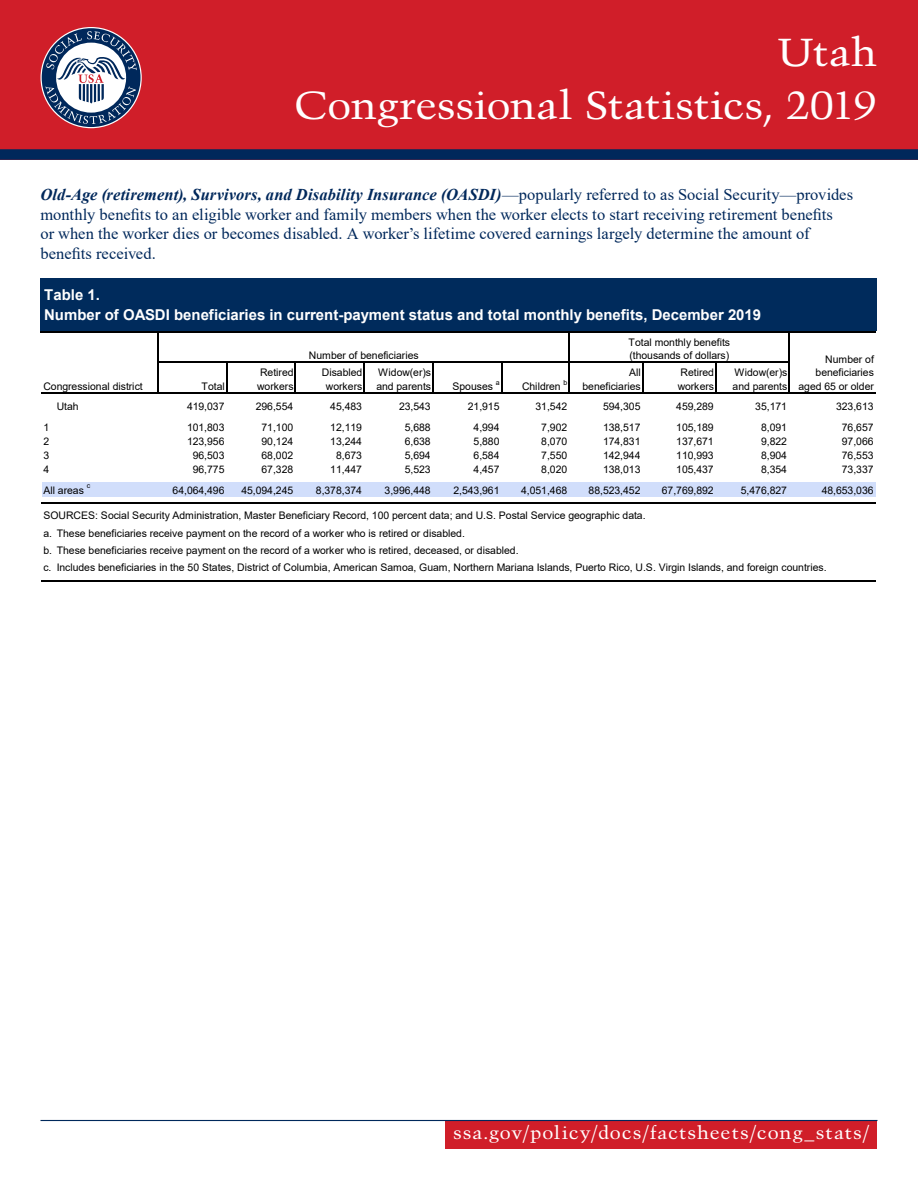
<style>
.page{position:relative;width:918px;height:1188px;background:#fff}
.page>*{position:absolute;margin:0;border:0;box-sizing:border-box;transform-origin:0 0}
.t1{font:39px/53.6px "Trump Mediaeval";letter-spacing:-.01em;color:#fff;text-align:right;scale:1.1 1}
.t2{font:18px "Trump Mediaeval";letter-spacing:.045em;color:#fff;scale:1.1 1}
.t3{font:16.5px/19.5px "Times New Roman";color:#00285b}
.t4{font:700 15px/19.2px "Arial";color:#fff}
.t5{font:10.5px/13.6px "Arial";letter-spacing:-.005em;color:#000}
.t6{font:7.05px "Arial";color:#000}
.s1{font-weight:700;font-style:italic}
</style>
<div class="page">
<div style="left:0;top:0;width:918px;height:160px;background:#d01e29"></div>
<div style="left:0;top:149px;width:918px;height:11px;background:#00285b"></div>
<div style="left:446px;top:1121px;width:432px;height:28px;background:#d01e29"></div>
<hr style="left:40px;top:1120px;width:838px;height:1px;background:#00285b">
<svg style="left:42px;top:28px;width:99px;height:99px"></svg>
<svg style="left:45px;top:31px;width:92px;height:93px;background:#89859c"></svg>
<div style="left:42px;top:280px;width:834px;height:52px;background:#002b5c"></div>
<div style="left:42px;top:482px;width:834px;height:15px;background:#d1defb"></div>
<hr style="left:41px;top:278px;width:1px;height:53px;background:#002b5c">
<hr style="left:157px;top:332px;width:2px;height:62px;background:#000">
<hr style="left:569px;top:332px;width:1px;height:62px;background:#000">
<hr style="left:788px;top:332px;width:2px;height:62px;background:#000">
<hr style="left:226px;top:363px;width:1px;height:31px;background:#000">
<hr style="left:295px;top:363px;width:1px;height:31px;background:#000">
<hr style="left:363px;top:363px;width:2px;height:31px;background:#000">
<hr style="left:432px;top:363px;width:2px;height:31px;background:#000">
<hr style="left:501px;top:363px;width:1px;height:31px;background:#000">
<hr style="left:642px;top:363px;width:1px;height:31px;background:#000">
<hr style="left:715px;top:363px;width:2px;height:31px;background:#000">
<hr style="left:42px;top:278px;width:834px;height:2px;background:#002b5c">
<hr style="left:41px;top:331px;width:835px;height:1px;background:#000">
<hr style="left:159px;top:362px;width:631px;height:1px;background:#000">
<hr style="left:41px;top:392px;width:835px;height:2px;background:#000">
<hr style="left:41px;top:502px;width:835px;height:1px;background:#000">
<hr style="left:41px;top:580px;width:835px;height:2px;background:#000">
<h1 class="t1" style="left:295px;top:25px;width:531px">Utah<br>Congressional Statistics, 2019</h1>
<p class="t3" style="left:40px;top:185px;width:814px"><span class="s1">Old-Age (retirement), Survivors, and Disability Insurance (OASDI)</span>—popularly referred to as Social Security—provides monthly benefits to an eligible worker and family members when the worker elects to start receiving retirement benefits<br>or when the worker dies or becomes disabled. A worker’s lifetime covered earnings largely determine the amount of benefits received.</p>
<p class="t4" style="left:44px;top:286px;width:719px">Table 1.<br>Number of OASDI beneficiaries in current-payment status and total monthly benefits, December 2019</p>
<p class="t5" style="left:309px;top:349px;width:111px">Number of beneficiaries</p>
<p class="t5" style="left:629px;top:335px;width:103px">Total monthly benefits (thousands of dollars)</p>
<p class="t5" style="left:798px;top:352px;width:77px;text-align:right">Number of beneficiaries aged 65 or older</p>
<p class="t5" style="left:257px;top:366px;width:38px">Retired workers</p>
<p class="t5" style="left:322px;top:366px;width:42px;text-align:center">Disabled workers</p>
<p class="t5" style="left:376px;top:366px;width:56px">Widow(er)s and parents</p>
<p class="t6" style="left:564px;top:378px;width:5px">b</p>
<p class="t5" style="left:582px;top:366px;width:60px;text-align:right">All beneficiaries</p>
<p class="t5" style="left:678px;top:366px;width:38px">Retired workers</p>
<p class="t5" style="left:733px;top:366px;width:56px">Widow(er)s and parents</p>
<p class="t5" style="left:453px;top:379px;width:42px">Spouses</p>
<p class="t6" style="left:496px;top:378px;width:5px">a</p>
<p class="t5" style="left:522px;top:379px;width:40px">Children</p>
<p class="t5" style="left:43px;top:379px;width:101px">Congressional district</p>
<p class="t5" style="left:43px;top:420px;width:7px;line-height:14.2px;text-align:justify">1<br>2<br>3<br>4</p>
<p class="t5" style="left:43px;top:483px;width:42px">All areas</p>
<p class="t6" style="left:87px;top:481px;width:5px">c</p>
<p class="t5" style="left:202px;top:379px;width:25px">Total</p>
<p class="t5" style="left:57px;top:400px;width:24px">Utah</p>
<p class="t5" style="left:187px;top:400px;width:39px">419,037</p>
<p class="t5" style="left:256px;top:400px;width:39px">296,554</p>
<p class="t5" style="left:330px;top:400px;width:33px">45,483</p>
<p class="t5" style="left:399px;top:400px;width:33px">23,543</p>
<p class="t5" style="left:468px;top:400px;width:33px">21,915</p>
<p class="t5" style="left:536px;top:400px;width:33px">31,542</p>
<p class="t5" style="left:603px;top:400px;width:39px">594,305</p>
<p class="t5" style="left:676px;top:400px;width:39px">459,289</p>
<p class="t5" style="left:755px;top:400px;width:33px">35,171</p>
<p class="t5" style="left:836px;top:400px;width:39px">323,613</p>
<p class="t5" style="left:187px;top:420px;width:39px">101,803</p>
<p class="t5" style="left:262px;top:420px;width:33px">71,100</p>
<p class="t5" style="left:330px;top:420px;width:33px">12,119</p>
<p class="t5" style="left:405px;top:420px;width:27px">5,688</p>
<p class="t5" style="left:474px;top:420px;width:27px">4,994</p>
<p class="t5" style="left:541px;top:420px;width:27px">7,902</p>
<p class="t5" style="left:603px;top:420px;width:39px">138,517</p>
<p class="t5" style="left:676px;top:420px;width:39px">105,189</p>
<p class="t5" style="left:761px;top:420px;width:27px">8,091</p>
<p class="t5" style="left:842px;top:420px;width:33px">76,657</p>
<p class="t5" style="left:187px;top:434px;width:39px">123,956</p>
<p class="t5" style="left:262px;top:434px;width:33px">90,124</p>
<p class="t5" style="left:330px;top:434px;width:33px">13,244</p>
<p class="t5" style="left:405px;top:434px;width:27px">6,638</p>
<p class="t5" style="left:474px;top:434px;width:27px">5,880</p>
<p class="t5" style="left:541px;top:434px;width:27px">8,070</p>
<p class="t5" style="left:603px;top:434px;width:39px">174,831</p>
<p class="t5" style="left:676px;top:434px;width:39px">137,671</p>
<p class="t5" style="left:761px;top:434px;width:27px">9,822</p>
<p class="t5" style="left:842px;top:434px;width:33px">97,066</p>
<p class="t5" style="left:193px;top:449px;width:33px">96,503</p>
<p class="t5" style="left:262px;top:449px;width:33px">68,002</p>
<p class="t5" style="left:336px;top:449px;width:27px">8,673</p>
<p class="t5" style="left:405px;top:449px;width:27px">5,694</p>
<p class="t5" style="left:474px;top:449px;width:27px">6,584</p>
<p class="t5" style="left:541px;top:449px;width:27px">7,550</p>
<p class="t5" style="left:603px;top:449px;width:39px">142,944</p>
<p class="t5" style="left:676px;top:449px;width:39px">110,993</p>
<p class="t5" style="left:761px;top:449px;width:27px">8,904</p>
<p class="t5" style="left:842px;top:449px;width:33px">76,553</p>
<p class="t5" style="left:193px;top:463px;width:33px">96,775</p>
<p class="t5" style="left:262px;top:463px;width:33px">67,328</p>
<p class="t5" style="left:330px;top:463px;width:33px">11,447</p>
<p class="t5" style="left:405px;top:463px;width:27px">5,523</p>
<p class="t5" style="left:474px;top:463px;width:27px">4,457</p>
<p class="t5" style="left:541px;top:463px;width:27px">8,020</p>
<p class="t5" style="left:603px;top:463px;width:39px">138,013</p>
<p class="t5" style="left:676px;top:463px;width:39px">105,437</p>
<p class="t5" style="left:761px;top:463px;width:27px">8,354</p>
<p class="t5" style="left:842px;top:463px;width:33px">73,337</p>
<p class="t5" style="left:173px;top:483px;width:53px">64,064,496</p>
<p class="t5" style="left:241px;top:483px;width:53px">45,094,245</p>
<p class="t5" style="left:316px;top:483px;width:48px">8,378,374</p>
<p class="t5" style="left:385px;top:483px;width:48px">3,996,448</p>
<p class="t5" style="left:453px;top:483px;width:48px">2,543,961</p>
<p class="t5" style="left:521px;top:483px;width:48px">4,051,468</p>
<p class="t5" style="left:589px;top:483px;width:53px">88,523,452</p>
<p class="t5" style="left:662px;top:483px;width:53px">67,769,892</p>
<p class="t5" style="left:741px;top:483px;width:48px">5,476,827</p>
<p class="t5" style="left:822px;top:483px;width:53px">48,653,036</p>
<p class="t5" style="left:43px;top:524px;width:477px;line-height:17.2px">a. These beneficiaries receive payment on the record of a worker who is retired or disabled.<br>b. These beneficiaries receive payment on the record of a worker who is retired, deceased, or disabled. c.</p>
<p class="t5" style="left:43px;top:509px;width:604px">SOURCES: Social Security Administration, Master Beneficiary Record, 100 percent data; and U.S. Postal Service geographic data.</p>
<p class="t5" style="left:57px;top:561px;width:771px">Includes beneficiaries in the 50 States, District of Columbia, American Samoa, Guam, Northern Mariana Islands, Puerto Rico, U.S. Virgin Islands, and foreign countries.</p>
<h2 class="t2" style="left:453px;top:1122px;width:381px">ssa.gov/policy/docs/factsheets/cong_stats/</h2>
</div>
